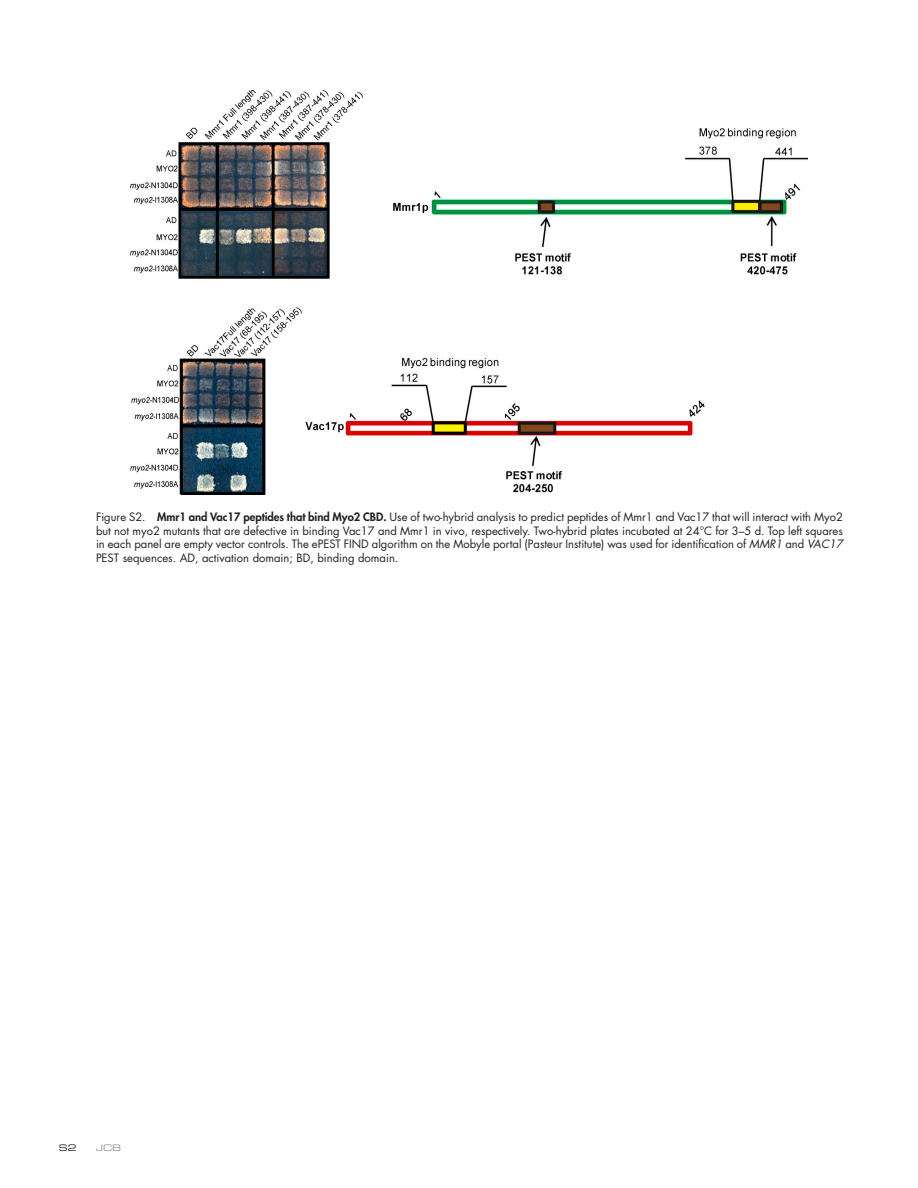
<style>
.page{position:relative;width:918px;height:1188px;background:#fff}
.page>*{position:absolute;margin:0;border:0;box-sizing:border-box;transform-origin:0 0}
.t1{font:11.25px/13.5px "Futura Std";color:#231f20;text-align:justify}
.t2{font:9px "Eurostile LT Std Ex 2";color:#949698}
.t3{font:9px "Eurostile LT Std Ex 2";color:#231f20}
.s1{font-weight:800}
.s2{font-style:italic}
</style>
<div class="page">
<img style="left:130px;top:90px;width:677px;height:404px">
<p class="t1" style="left:96px;top:510px;width:749px">Figure S2. <span class="s1">Mmr1 and Vac17 peptides that bind Myo2 CBD.</span> Use of two-hybrid analysis to predict peptides of Mmr1 and Vac17 that will interact with Myo2 but not myo2 mutants that are defective in binding Vac17 and Mmr1 in vivo, respectively. Two-hybrid plates incubated at 24°C for 3–5 d. Top left squares in each panel are empty vector controls. The ePEST FIND algorithm on the Mobyle portal (Pasteur Institute) was used for identification of <span class="s2">MMR1</span> and <span class="s2">VAC17<br></span>PEST sequences. AD, activation domain; BD, binding domain.</p>
<p class="t3" style="left:59px;top:1142px;width:19px">S2</p>
<p class="t2" style="left:96px;top:1142px;width:27px">JCB</p>
</div>
